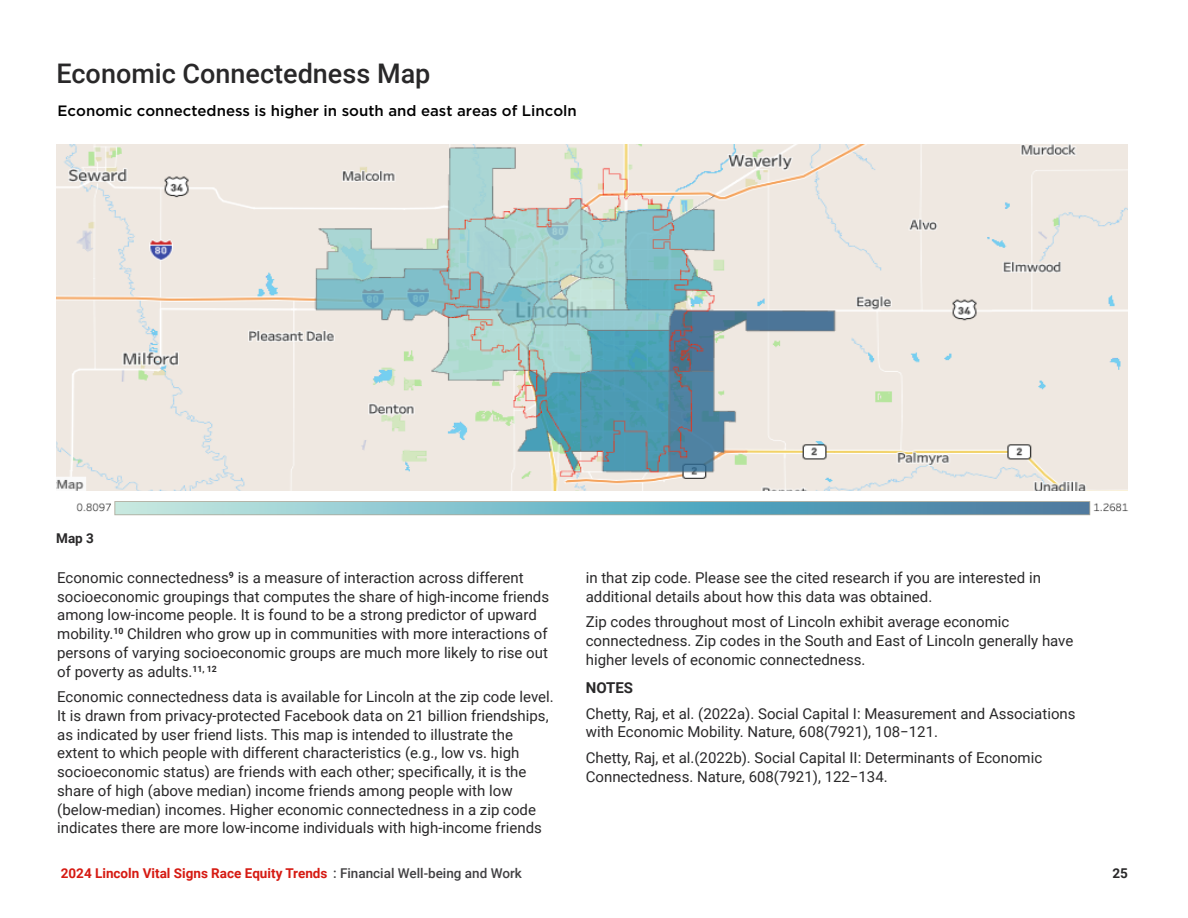
<style>
.page{position:relative;width:1188px;height:918px;background:#fff}
.page>*{position:absolute;margin:0;border:0;box-sizing:border-box;transform-origin:0 0}
.t1{font:500 27px "Roboto";color:#292829}
.t2{font:15px/18.8px "Roboto";color:#292829}
.t3{font:500 15px "Gotham";color:#000}
.t4{font:700 15px "Roboto";color:#292829}
.t5{font:700 13.5px "Roboto";color:#d61a12}
.t6{font:700 13.5px "Roboto";color:#292829}
.s1{font-weight:500;color:#414042}
</style>
<div class="page">
<img style="left:57px;top:144px;width:1070px;height:346px">
<img style="left:76px;top:501px;width:1052px;height:15px">
<h1 class="t1" style="left:57px;top:54px;width:375px">Economic Connectedness Map</h1>
<p class="t3" style="left:58px;top:101px;width:521px">Economic connectedness is higher in south and east areas of Lincoln</p>
<p class="t6" style="left:56px;top:529px;width:39px">Map 3</p>
<p class="t2" style="left:57px;top:567px;width:493px">Economic connectedness<sup>9</sup> is a measure of interaction across different socioeconomic groupings that computes the share of high-income friends among low-income people. It is found to be a strong predictor of upward mobility.<sup>10</sup> Children who grow up in communities with more interactions of persons of varying socioeconomic groups are much more likely to rise out of poverty as adults.<sup>11,</sup> <sup>12</sup></p>
<p class="t2" style="left:57px;top:687px;width:498px">Economic connectedness data is available for Lincoln at the zip code level.<br>It is drawn from privacy-protected Facebook data on 21 billion friendships, as indicated by user friend lists. This map is intended to illustrate the extent to which people with different characteristics (e.g., low vs. high socioeconomic status) are friends with each other; specifically, it is the share of high (above median) income friends among people with low (below-median) incomes. Higher economic connectedness in a zip code indicates there are more low-income individuals with high-income friends</p>
<p class="t2" style="left:586px;top:567px;width:457px">in that zip code. Please see the cited research if you are interested in additional details about how this data was obtained.</p>
<p class="t2" style="left:586px;top:612px;width:489px">Zip codes throughout most of Lincoln exhibit average economic connectedness. Zip codes in the South and East of Lincoln generally have higher levels of economic connectedness.</p>
<p class="t4" style="left:586px;top:677px;width:49px">NOTES</p>
<p class="t2" style="left:586px;top:703px;width:491px">Chetty, Raj, et al. (2022a). Social Capital I: Measurement and Associations with Economic Mobility. Nature, 608(7921), 108−121.</p>
<p class="t2" style="left:586px;top:747px;width:458px">Chetty, Raj, et al.(2022b). Social Capital II: Determinants of Economic<br>Connectedness. Nature, 608(7921), 122−134.</p>
<p class="t5" style="left:61px;top:864px;width:463px">2024 Lincoln Vital Signs Race Equity Trends <span class="s1">: Financial Well-being and Work</span></p>
<p class="t6" style="left:1112px;top:863px;width:17px">25</p>
</div>
